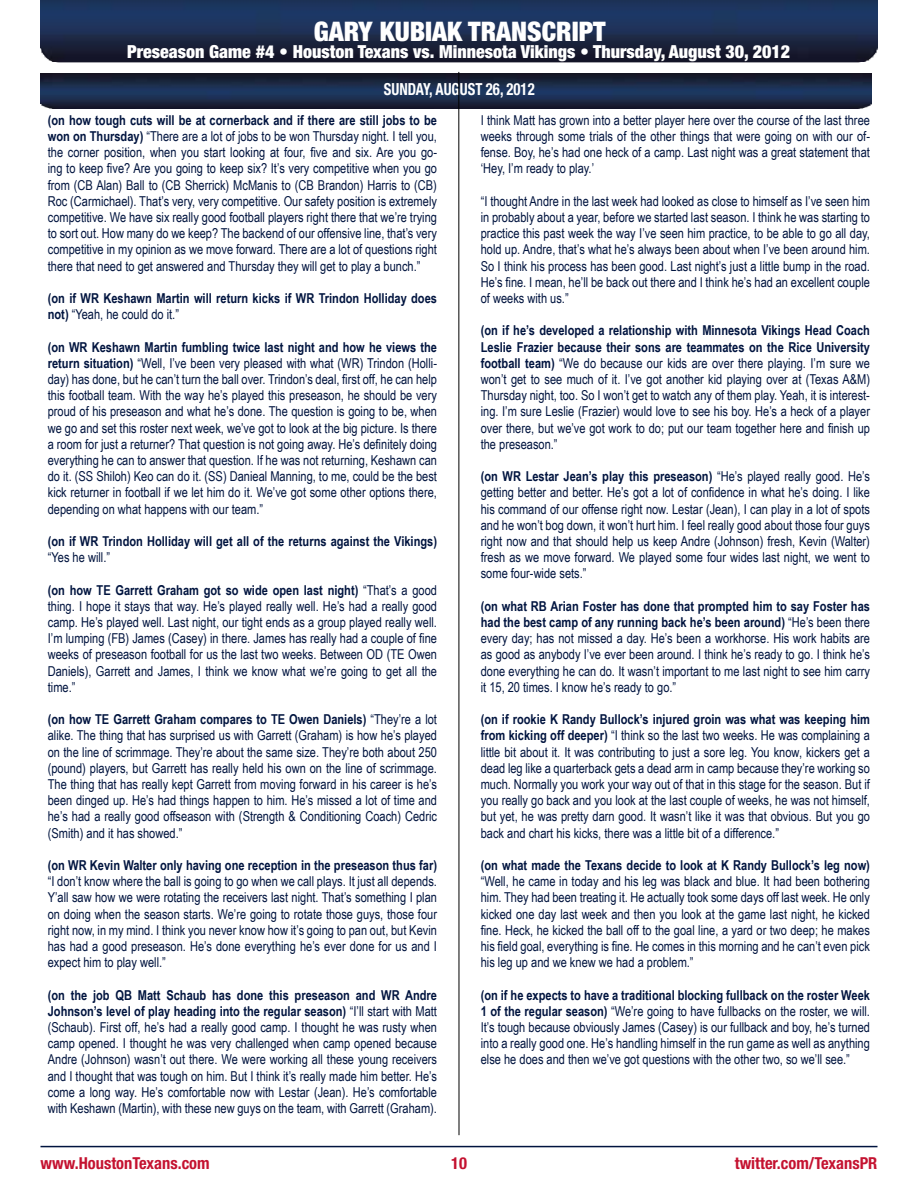
<style>
.page{position:relative;width:918px;height:1188px;background:#fff}
.page>*{position:absolute;margin:0;border:0;box-sizing:border-box;transform-origin:0 0}
.t1{font:900 condensed 27px "Helvetica Neue LT Std";color:#fff}
.t2{font:900 condensed 18px "Helvetica Neue LT Std";color:#fff}
.t3{font:700 condensed 16.65px "Helvetica Neue LT Std";color:#fff;scale:.88 1}
.t4{font:700 condensed 16.5px "Helvetica Neue LT Std";color:#c41230}
.t5{font:13.65px/16.2px "Arial Narrow";color:#00143f;text-align:justify}
.t6{font:700 13.65px/16.2px "Arial Narrow";color:#00143f}
.s1{font-weight:700}
.s2{font-weight:400}
</style>
<div class="page">
<hr style="left:40px;top:1146px;width:838px;height:1px;background:#00143f">
<img style="left:40px;top:0;width:837px;height:61px">
<img style="left:40px;top:73px;width:832px;height:35px">
<hr style="left:459px;top:72px;width:1px;height:1063px;background:#000">
<h1 class="t1" style="left:314px;top:15px;width:293px">GARY KUBIAK TRANSCRIPT</h1>
<h2 class="t2" style="left:127px;top:40px;width:665px">Preseason Game #4 • Houston Texans vs. Minnesota Vikings • Thursday, August 30, 2012</h2>
<p class="t3" style="left:384px;top:79px;width:173px">SUNDAY, AUGUST 26, 2012</p>
<p class="t5" style="left:481px;top:111px;width:391px">I think Matt has grown into a better player here over the course of the last three weeks through some trials of the other things that were going on with our of&shy;fense. Boy, he’s had one heck of a camp. Last night was a great statement that ‘Hey, I’m ready to play.’</p>
<p class="t5" style="left:481px;top:192px;width:391px">“I thought Andre in the last week had looked as close to himself as I’ve seen him in probably about a year, before we started last season. I think he was starting to practice this past week the way I’ve seen him practice, to be able to go all day, hold up. Andre, that’s what he’s always been about when I’ve been around him.<br>So I think his process has been good. Last night’s just a little bump in the road.<br>He’s fine. I mean, he’ll be back out there and I think he’s had an excellent couple of weeks with us.”</p>
<p class="t5" style="left:481px;top:322px;width:391px"><span class="s1">(on if he’s developed a relationship with Minnesota Vikings Head Coach Leslie Frazier because their sons are teammates on the Rice University football team)</span> “We do because our kids are over there playing. I’m sure we won’t get to see much of it. I’ve got another kid playing over at (Texas A&amp;M)<br>Thursday night, too. So I won’t get to watch any of them play. Yeah, it is interest&shy;ing. I’m sure Leslie (Frazier) would love to see his boy. He’s a heck of a player over there, but we’ve got work to do; put our team together here and finish up the preseason.”</p>
<p class="t5" style="left:481px;top:468px;width:391px"><span class="s1">(on WR Lestar Jean’s play this preseason)</span> “He’s played really good. He’s getting better and better. He’s got a lot of confidence in what he’s doing. I like his command of our offense right now. Lestar (Jean), I can play in a lot of spots and he won’t bog down, it won’t hurt him. I feel really good about those four guys right now and that should help us keep Andre (Johnson) fresh, Kevin (Walter) fresh as we move forward. We played some four wides last night, we went to some four-wide sets.”</p>
<p class="t5" style="left:481px;top:597px;width:391px"><span class="s1">(on what RB Arian Foster has done that prompted him to say Foster has had the best camp of any running back he’s been around)</span> “He’s been there every day; has not missed a day. He’s been a workhorse. His work habits are as good as anybody I’ve ever been around. I think he’s ready to go. I think he’s done everything he can do. It wasn’t important to me last night to see him carry it 15, 20 times. I know he’s ready to go.”</p>
<p class="t5" style="left:481px;top:711px;width:391px"><span class="s1">(on if rookie K Randy Bullock’s injured groin was what was keeping him from kicking off deeper)</span> “I think so the last two weeks. He was complaining a little bit about it. It was contributing to just a sore leg. You know, kickers get a dead leg like a quarterback gets a dead arm in camp because they’re working so much. Normally you work your way out of that in this stage for the season. But if you really go back and you look at the last couple of weeks, he was not himself, but yet, he was pretty darn good. It wasn’t like it was that obvious. But you go back and chart his kicks, there was a little bit of a difference.”</p>
<p class="t6" style="left:481px;top:856px;width:391px">(on what made the Texans decide to look at K Randy Bullock’s leg now)</p>
<p class="t5" style="left:481px;top:873px;width:391px">“Well, he came in today and his leg was black and blue. It had been bothering him. They had been treating it. He actually took some days off last week. He only kicked one day last week and then you look at the game last night, he kicked fine. Heck, he kicked the ball off to the goal line, a yard or two deep; he makes his field goal, everything is fine. He comes in this morning and he can’t even pick his leg up and we knew we had a problem.”</p>
<p class="t5" style="left:481px;top:986px;width:391px"><span class="s1">(on if he expects to have a traditional blocking fullback on the roster Week 1 of the regular season)</span> “We’re going to have fullbacks on the roster, we will.<br>It’s tough because obviously James (Casey) is our fullback and boy, he’s turned into a really good one. He’s handling himself in the run game as well as anything else he does and then we’ve got questions with the other two, so we’ll see.”</p>
<p class="t5" style="left:48px;top:111px;width:391px"><span class="s1">(on how tough cuts will be at cornerback and if there are still jobs to be won on Thursday)</span> “There are a lot of jobs to be won Thursday night. I tell you, the corner position, when you start looking at four, five and six. Are you go&shy;ing to keep five? Are you going to keep six? It’s very competitive when you go from (CB Alan) Ball to (CB Sherrick) McManis to (CB Brandon) Harris to (CB)<br>Roc (Carmichael). That’s very, very competitive. Our safety position is extremely competitive. We have six really good football players right there that we’re trying to sort out. How many do we keep? The backend of our offensive line, that’s very competitive in my opinion as we move forward. There are a lot of questions right there that need to get answered and Thursday they will get to play a bunch.”</p>
<p class="t6" style="left:48px;top:289px;width:391px">(on if WR Keshawn Martin will return kicks if WR Trindon Holliday does not) <span class="s2">“Yeah, he could do it.”</span></p>
<p class="t5" style="left:48px;top:338px;width:391px"><span class="s1">(on WR Keshawn Martin fumbling twice last night and how he views the return situation)</span> “Well, I’ve been very pleased with what (WR) Trindon (Holli&shy;day) has done, but he can’t turn the ball over. Trindon’s deal, first off, he can help this football team. With the way he’s played this preseason, he should be very proud of his preseason and what he’s done. The question is going to be, when we go and set this roster next week, we’ve got to look at the big picture. Is there a room for just a returner? That question is not going away. He’s definitely doing everything he can to answer that question. If he was not returning, Keshawn can do it. (SS Shiloh) Keo can do it. (SS) Danieal Manning, to me, could be the best kick returner in football if we let him do it. We’ve got some other options there, depending on what happens with our team.”</p>
<p class="t6" style="left:48px;top:532px;width:391px">(on if WR Trindon Holliday will get all of the returns against the Vikings)</p>
<p class="t5" style="left:48px;top:549px;width:64px">“Yes he will.”</p>
<p class="t5" style="left:48px;top:581px;width:391px"><span class="s1">(on how TE Garrett Graham got so wide open last night)</span> “That’s a good thing. I hope it stays that way. He’s played really well. He’s had a really good camp. He’s played well. Last night, our tight ends as a group played really well.<br>I’m lumping (FB) James (Casey) in there. James has really had a couple of fine weeks of preseason football for us the last two weeks. Between OD (TE Owen Daniels), Garrett and James, I think we know what we’re going to get all the time.”</p>
<p class="t5" style="left:48px;top:711px;width:391px"><span class="s1">(on how TE Garrett Graham compares to TE Owen Daniels)</span> “They’re a lot alike. The thing that has surprised us with Garrett (Graham) is how he’s played on the line of scrimmage. They’re about the same size. They’re both about 250 (pound) players, but Garrett has really held his own on the line of scrimmage.<br>The thing that has really kept Garrett from moving forward in his career is he’s been dinged up. He’s had things happen to him. He’s missed a lot of time and he’s had a really good offseason with (Strength &amp; Conditioning Coach) Cedric (Smith) and it has showed.”</p>
<p class="t6" style="left:48px;top:856px;width:391px">(on WR Kevin Walter only having one reception in the preseason thus far)</p>
<p class="t5" style="left:48px;top:873px;width:391px">“I don’t know where the ball is going to go when we call plays. It just all depends.<br>Y’all saw how we were rotating the receivers last night. That’s something I plan on doing when the season starts. We’re going to rotate those guys, those four right now, in my mind. I think you never know how it’s going to pan out, but Kevin has had a good preseason. He’s done everything he’s ever done for us and I expect him to play well.”</p>
<p class="t5" style="left:48px;top:986px;width:391px"><span class="s1">(on the job QB Matt Schaub has done this preseason and WR Andre Johnson’s level of play heading into the regular season)</span> “I’ll start with Matt (Schaub). First off, he’s had a really good camp. I thought he was rusty when camp opened. I thought he was very challenged when camp opened because Andre (Johnson) wasn’t out there. We were working all these young receivers and I thought that was tough on him. But I think it’s really made him better. He’s come a long way. He’s comfortable now with Lestar (Jean). He’s comfortable with Keshawn (Martin), with these new guys on the team, with Garrett (Graham).</p>
<p class="t4" style="left:40px;top:1153px;width:171px">www.HoustonTexans.com</p>
<p class="t4" style="left:451px;top:1153px;width:17px">10</p>
<p class="t4" style="left:735px;top:1153px;width:144px">twitter.com/TexansPR</p>
</div>
